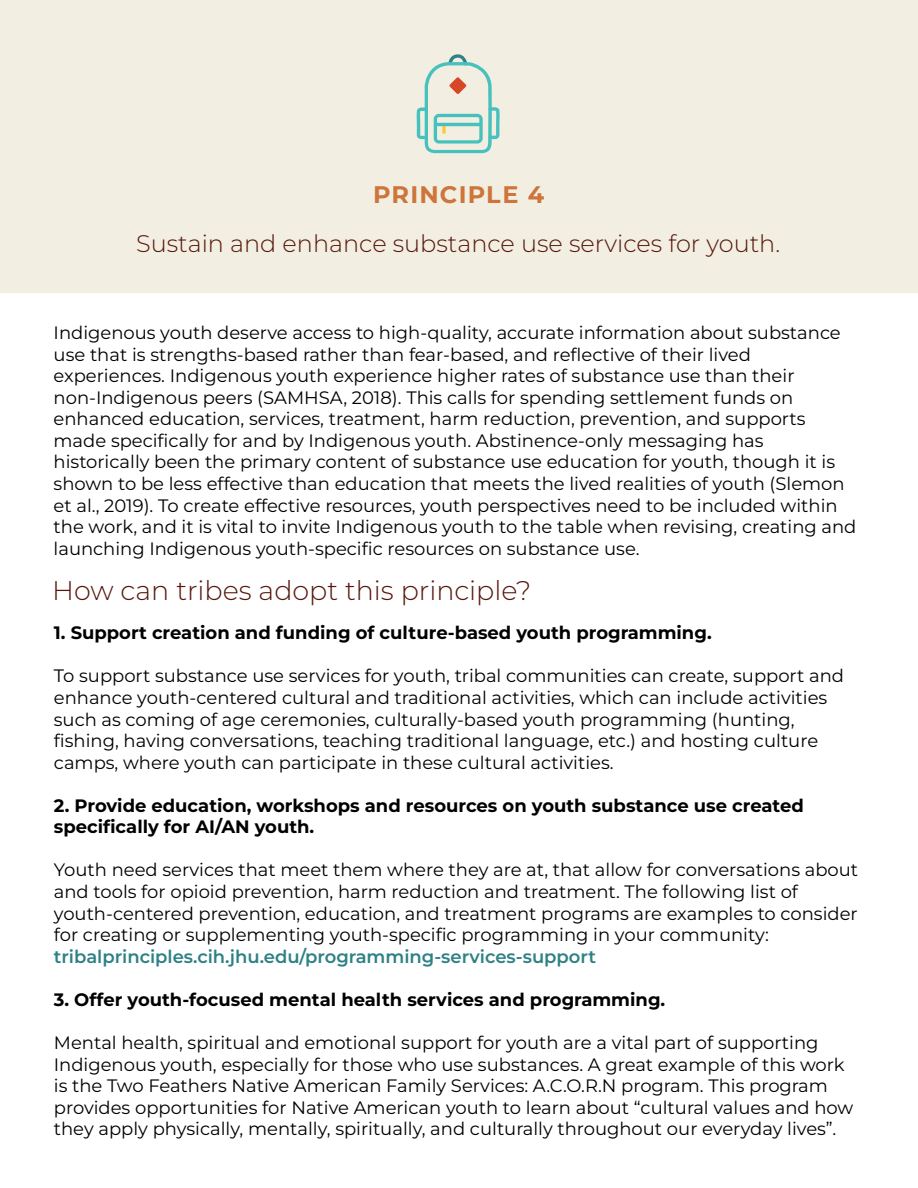
<style>
.page{position:relative;width:918px;height:1188px;background:#fff}
.page>*{position:absolute;margin:0;border:0;box-sizing:border-box;transform-origin:0 0}
.t1{font:300 27px "Montserrat";color:#57170c}
.t2{font:300 24px "Montserrat";color:#57170c}
.t3{font:700 24px "Montserrat";letter-spacing:.05em;color:#cd753b}
.t4{font:18px/21.6px "Montserrat";color:#000}
.t5{font:700 18px/21.6px "Montserrat";color:#000}
.t6{font:600 18px "Montserrat";color:#2e8185}
</style>
<div class="page">
<div style="left:0;top:0;width:918px;height:293px;background:#f2eee2"></div>
<svg style="left:417px;top:54px;width:83px;height:99px"></svg>
<h2 class="t3" style="left:373px;top:178px;width:173px">PRINCIPLE 4</h2>
<h2 class="t2" style="left:136px;top:227px;width:646px">Sustain and enhance substance use services for youth.</h2>
<p class="t4" style="left:54px;top:321px;width:804px">Indigenous youth deserve access to high-quality, accurate information about substance use that is strengths-based rather than fear-based, and reflective of their lived experiences. Indigenous youth experience higher rates of substance use than their non-Indigenous peers (SAMHSA, 2018). This calls for spending settlement funds on enhanced education, services, treatment, harm reduction, prevention, and supports made specifically for and by Indigenous youth. Abstinence-only messaging has historically been the primary content of substance use education for youth, though it is shown to be less effective than education that meets the lived realities of youth (Slemon et al., 2019). To create effective resources, youth perspectives need to be included within the work, and it is vital to invite Indigenous youth to the table when revising, creating and launching Indigenous youth-specific resources on substance use.</p>
<h1 class="t1" style="left:52px;top:572px;width:481px">How can tribes adopt this principle?</h1>
<p class="t5" style="left:54px;top:622px;width:659px">1. Support creation and funding of culture-based youth programming.</p>
<p class="t4" style="left:54px;top:665px;width:792px">To support substance use services for youth, tribal communities can create, support and enhance youth-centered cultural and traditional activities, which can include activities such as coming of age ceremonies, culturally-based youth programming (hunting, fishing, having conversations, teaching traditional language, etc.) and hosting culture camps, where youth can participate in these cultural activities.</p>
<p class="t5" style="left:54px;top:794px;width:751px">2. Provide education, workshops and resources on youth substance use created specifically for AI/AN youth.</p>
<p class="t4" style="left:54px;top:859px;width:806px">Youth need services that meet them where they are at, that allow for conversations about and tools for opioid prevention, harm reduction and treatment. The following list of youth-centered prevention, education, and treatment programs are examples to consider for creating or supplementing youth-specific programming in your community:</p>
<p class="t6" style="left:54px;top:944px;width:544px">tribalprinciples.cih.jhu.edu/programming-services-support</p>
<p class="t5" style="left:54px;top:988px;width:613px">3. Offer youth-focused mental health services and programming.</p>
<p class="t4" style="left:54px;top:1031px;width:801px">Mental health, spiritual and emotional support for youth are a vital part of supporting Indigenous youth, especially for those who use substances. A great example of this work is the Two Feathers Native American Family Services: A.C.O.R.N program. This program provides opportunities for Native American youth to learn about “cultural values and how they apply physically, mentally, spiritually, and culturally throughout our everyday lives”.</p>
</div>
